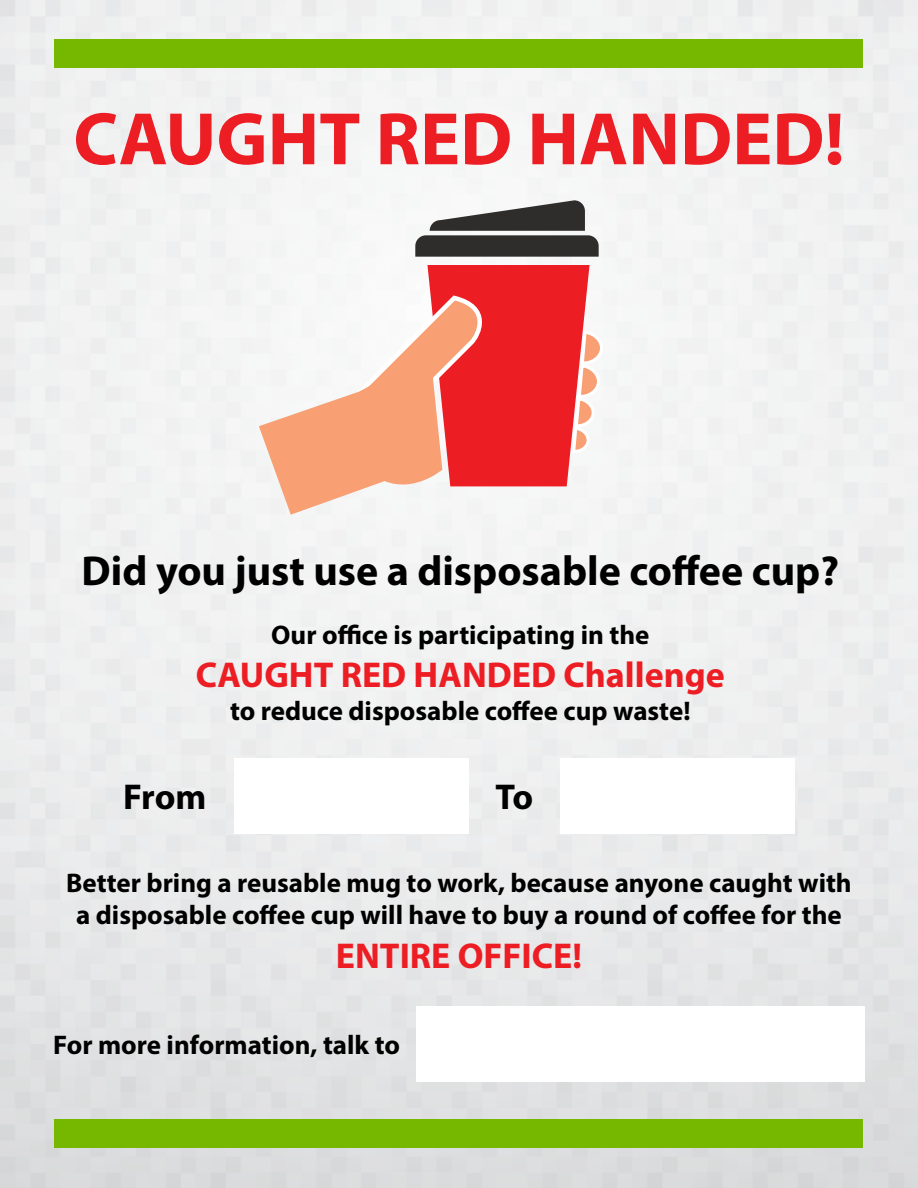
<style>
.page{position:relative;width:918px;height:1188px;background:#fff}
.page>*{position:absolute;margin:0;border:0;box-sizing:border-box;transform-origin:0 0}
.t1{font:700 75px "Myriad Pro";color:#ed1d24}
.t2{font:700 42px "Myriad Pro";color:#000}
.t3{font:700 36px "Myriad Pro";color:#ed1d24}
.t4{font:700 36px "Myriad Pro";letter-spacing:-.015em;color:#000}
.t5{font:700 27px/32.4px "Myriad Pro";color:#000;text-align:center}
</style>
<div class="page">
<img style="left:0;top:0;width:918px;height:1188px">
<div style="left:55px;top:40px;width:808px;height:28px;background:#76b700"></div>
<div style="left:55px;top:1120px;width:808px;height:28px;background:#76b700"></div>
<svg style="left:415px;top:200px;width:184px;height:57px"></svg>
<svg style="left:259px;top:265px;width:344px;height:250px"></svg>
<div style="left:234px;top:758px;width:234px;height:76px;background:#fff"></div>
<div style="left:560px;top:758px;width:235px;height:76px;background:#fff"></div>
<div style="left:416px;top:1006px;width:449px;height:76px;background:#fff"></div>
<h1 class="t1" style="left:73px;top:90px;width:773px">CAUGHT RED HANDED!</h1>
<h2 class="t2" style="left:82px;top:544px;width:759px">Did you just use a disposable coffee cup?</h2>
<p class="t5" style="left:271px;top:618px;width:380px">Our office is participating in the</p>
<h3 class="t3" style="left:196px;top:652px;width:531px">CAUGHT RED HANDED Challenge</h3>
<p class="t5" style="left:230px;top:693px;width:462px">to reduce disposable coffee cup waste!</p>
<h3 class="t4" style="left:123px;top:774px;width:85px">From</h3>
<h3 class="t4" style="left:496px;top:774px;width:39px">To</h3>
<p class="t5" style="left:66px;top:866px;width:787px">Better bring a reusable mug to work, because anyone caught with a disposable coffee cup will have to buy a round of coffee for the</p>
<h3 class="t3" style="left:336px;top:932px;width:248px">ENTIRE OFFICE!</h3>
<p class="t5" style="left:53px;top:1028px;width:348px">For more information, talk to</p>
</div>
